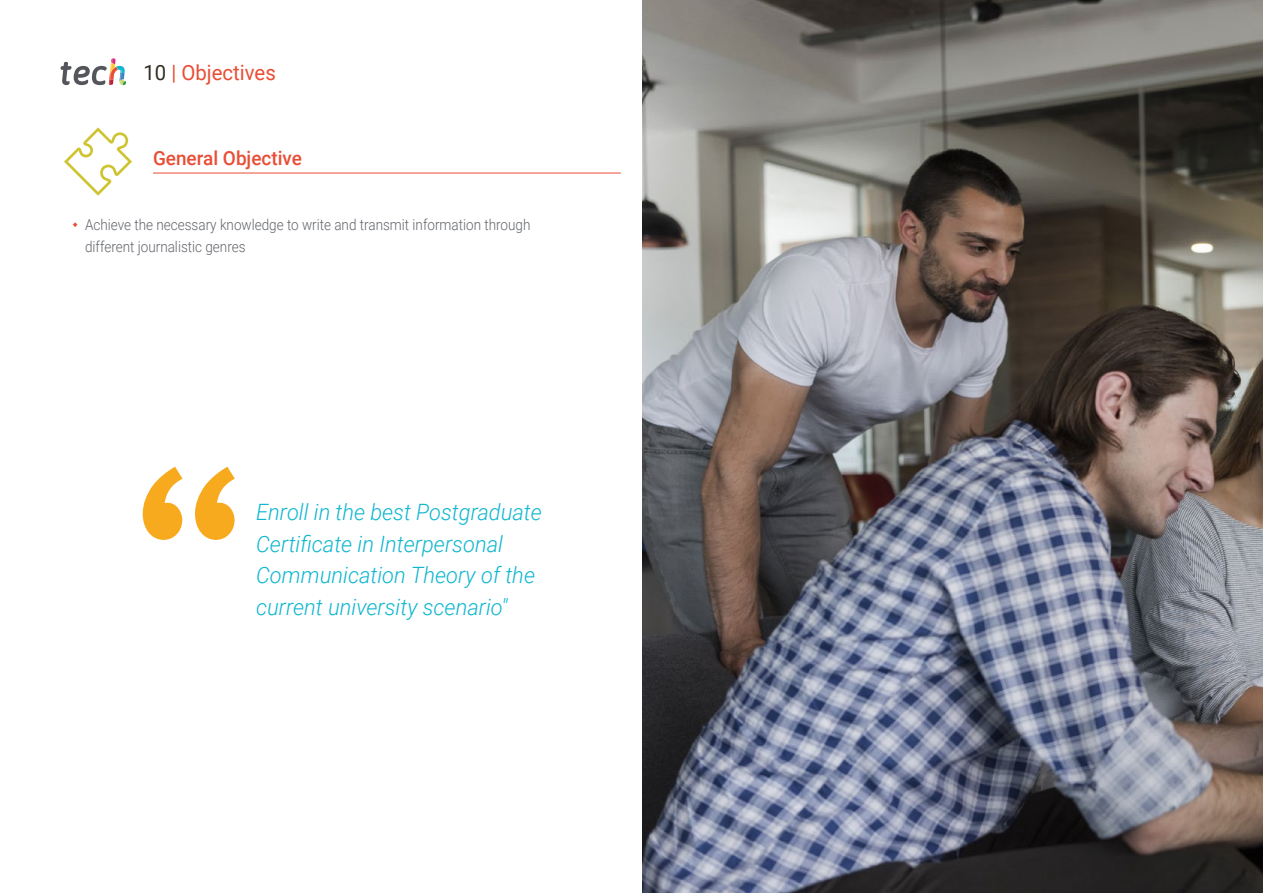
<style>
.page{position:relative;width:1263px;height:893px;background:#fff}
.page>*{position:absolute;margin:0;border:0;box-sizing:border-box;transform-origin:0 0}
.t1{font:italic 300 22.5px/31.5px "Roboto";color:#0fb6cf}
.t2{font:21px "Roboto";color:#e94d35}
.t3{font:500 19.5px "Roboto";color:#e94d35}
.t4{font:300 15px/22.5px "Roboto";color:#61646a;scale:.9 1}
.s1{color:#312e20}
</style>
<div class="page">
<hr style="left:153px;top:173px;width:468px;height:1px;background:#e94d35">
<svg style="left:64px;top:127px;width:68px;height:69px"></svg>
<svg style="left:143px;top:467px;width:92px;height:73px"></svg>
<img style="left:642px;top:0;width:621px;height:893px">
<svg style="left:61px;top:58px;width:65px;height:28px"></svg>
<p class="t2" style="left:144px;top:57px;width:134px"><span class="s1">10</span> | Objectives</p>
<p class="t3" style="left:153px;top:144px;width:150px">General Objective</p>
<p class="t4" style="left:85px;top:213px;width:496px">Achieve the necessary knowledge to write and transmit information through different journalistic genres</p>
<p class="t1" style="left:256px;top:496px;width:287px">Enroll in the best Postgraduate<br>Certificate in Interpersonal<br>Communication Theory of the current university scenario"</p>
</div>
